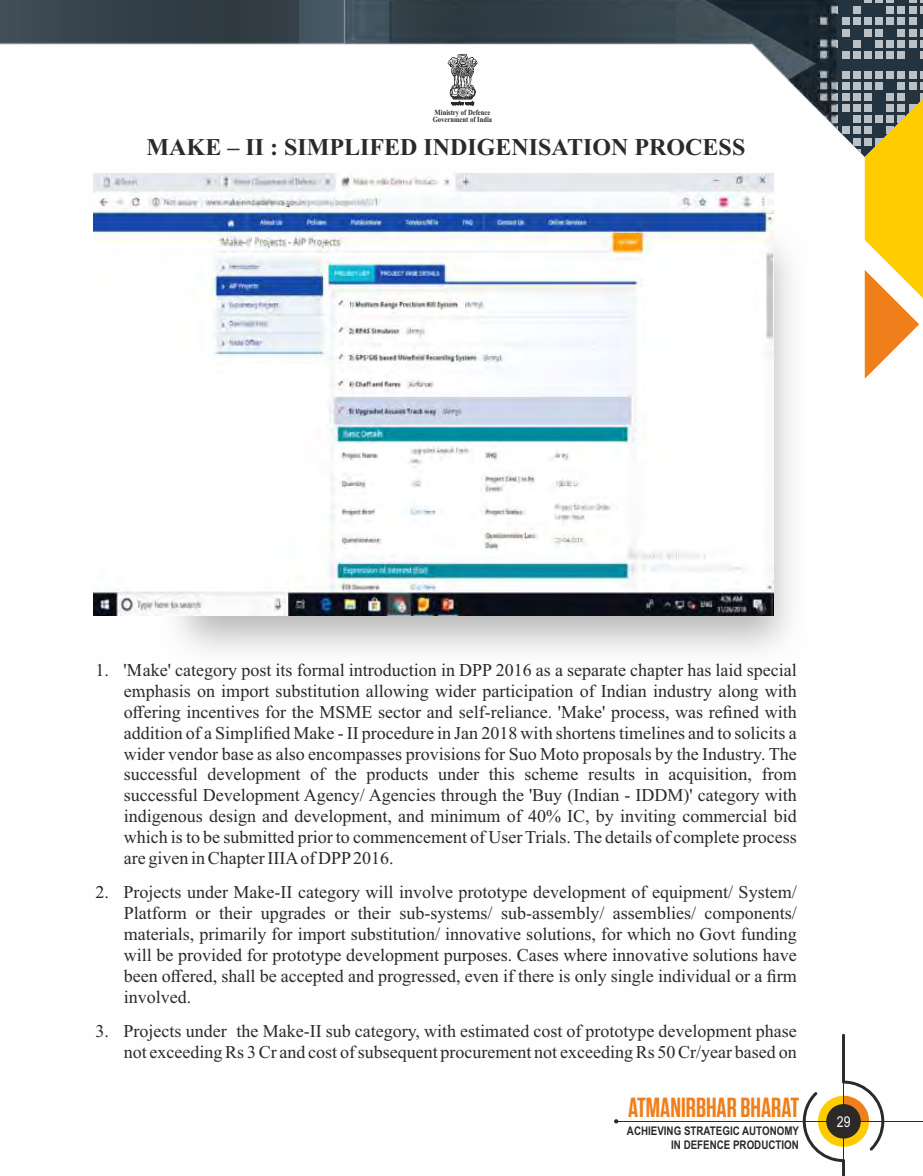
<style>
.page{position:relative;width:923px;height:1176px;background:#fff}
.page>*{position:absolute;margin:0;border:0;box-sizing:border-box;transform-origin:0 0}
.t1{font:600 27.6px "Tungsten";color:#ef7f1a}
.t2{font:700 24px "Times New Roman";color:#2b2a29}
.t3{font:18px/21px "Times New Roman";color:#2b2a29;text-align:justify}
.t4{font:15px "Arial Narrow";color:#fefefe}
.t5{font:700 11.85px/13.6px "Arial Narrow";color:#2b2a29;text-align:right}
.t6{font:700 7.8px/7.2px "Times New Roman";color:#2b2a29;scale:.85 1}
</style>
<div class="page">
<hr style="left:616px;top:1121px;width:306px;height:1px;background:#2b2a29">
<svg style="left:614px;top:1119px;width:4px;height:4px"></svg>
<svg style="left:802px;top:1034px;width:82px;height:142px"></svg>
<div style="left:826px;top:1104px;width:34px;height:34px;background:#2b2a29;border-radius:50%"></div>
<svg style="left:836px;top:0;width:86px;height:156px;background:#3a4954"></svg>
<svg style="left:919px;top:29px;width:3px;height:30px"></svg>
<div style="left:908px;top:40px;width:8px;height:8px;background:#bbc1c4"></div>
<div style="left:908px;top:29px;width:8px;height:7px;background:#bbc1c4"></div>
<div style="left:908px;top:18px;width:8px;height:7px;background:#bbc1c4"></div>
<div style="left:897px;top:51px;width:8px;height:8px;background:#bbc1c4"></div>
<div style="left:897px;top:40px;width:8px;height:8px;background:#bbc1c4"></div>
<div style="left:897px;top:29px;width:8px;height:7px;background:#bbc1c4"></div>
<div style="left:897px;top:18px;width:8px;height:7px;background:#bbc1c4"></div>
<div style="left:886px;top:51px;width:7px;height:8px;background:#bbc1c4"></div>
<div style="left:886px;top:40px;width:7px;height:8px;background:#bbc1c4"></div>
<div style="left:886px;top:18px;width:7px;height:7px;background:#bbc1c4"></div>
<div style="left:875px;top:51px;width:7px;height:8px;background:#bbc1c4"></div>
<div style="left:875px;top:40px;width:7px;height:8px;background:#bbc1c4"></div>
<div style="left:875px;top:29px;width:7px;height:7px;background:#bbc1c4"></div>
<div style="left:875px;top:18px;width:7px;height:7px;background:#bbc1c4"></div>
<div style="left:863px;top:51px;width:8px;height:8px;background:#bbc1c4"></div>
<div style="left:863px;top:29px;width:8px;height:7px;background:#bbc1c4"></div>
<div style="left:863px;top:18px;width:8px;height:7px;background:#bbc1c4"></div>
<svg style="left:863px;top:0;width:59px;height:14px"></svg>
<div style="left:852px;top:51px;width:8px;height:8px;background:#bbc1c4"></div>
<div style="left:852px;top:40px;width:8px;height:8px;background:#bbc1c4"></div>
<div style="left:852px;top:18px;width:8px;height:7px;background:#bbc1c4"></div>
<div style="left:852px;top:6px;width:8px;height:8px;background:#bbc1c4"></div>
<div style="left:841px;top:51px;width:8px;height:8px;background:#bbc1c4"></div>
<div style="left:841px;top:29px;width:8px;height:7px;background:#bbc1c4"></div>
<div style="left:841px;top:18px;width:8px;height:7px;background:#bbc1c4"></div>
<div style="left:830px;top:40px;width:8px;height:8px;background:#b1bac0"></div>
<div style="left:830px;top:6px;width:8px;height:8px;background:#b2bbc0"></div>
<div style="left:830px;top:82px;width:8px;height:8px;background:#b1b9be"></div>
<div style="left:830px;top:93px;width:8px;height:8px;background:#b8bec3"></div>
<div style="left:830px;top:104px;width:8px;height:8px;background:#b5bbbf"></div>
<div style="left:830px;top:115px;width:8px;height:8px;background:#fefefe;opacity:.7"></div>
<div style="left:830px;top:127px;width:8px;height:7px;background:#fefefe"></div>
<div style="left:830px;top:138px;width:8px;height:7px;background:#fefefe"></div>
<div style="left:830px;top:149px;width:8px;height:8px;background:#fefefe"></div>
<div style="left:841px;top:71px;width:8px;height:7px;background:#bbc1c4"></div>
<div style="left:841px;top:82px;width:8px;height:8px;background:#bbc1c4"></div>
<div style="left:841px;top:93px;width:8px;height:8px;background:#bbc1c4"></div>
<div style="left:841px;top:104px;width:8px;height:8px;background:#bbc1c4"></div>
<div style="left:841px;top:127px;width:8px;height:7px;background:#bbc1c4"></div>
<div style="left:852px;top:71px;width:8px;height:7px;background:#bbc1c4"></div>
<div style="left:852px;top:82px;width:8px;height:8px;background:#bbc1c4"></div>
<div style="left:852px;top:93px;width:8px;height:8px;background:#bbc1c4"></div>
<div style="left:852px;top:104px;width:8px;height:8px;background:#bbc1c4"></div>
<div style="left:852px;top:115px;width:8px;height:8px;background:#bbc1c4"></div>
<div style="left:852px;top:127px;width:8px;height:7px;background:#bbc1c4"></div>
<div style="left:852px;top:138px;width:8px;height:7px;background:#bbc1c4"></div>
<div style="left:852px;top:149px;width:8px;height:8px;background:#fefefe"></div>
<div style="left:863px;top:71px;width:8px;height:7px;background:#233440"></div>
<div style="left:863px;top:82px;width:8px;height:8px;background:#233440"></div>
<div style="left:863px;top:93px;width:8px;height:8px;background:#233440"></div>
<div style="left:863px;top:104px;width:8px;height:8px;background:#233440"></div>
<div style="left:863px;top:115px;width:8px;height:8px;background:#233440"></div>
<div style="left:863px;top:127px;width:8px;height:7px;background:#233440"></div>
<div style="left:863px;top:138px;width:8px;height:7px;background:#233440"></div>
<img style="left:344px;top:0;width:492px;height:128px">
<img style="left:389px;top:0;width:427px;height:128px">
<div style="left:299px;top:0;width:45px;height:44px;background:#455762"></div>
<img style="left:0;top:0;width:299px;height:44px">
<svg style="left:864px;top:71px;width:58px;height:308px"></svg>
<svg style="left:447px;top:54px;width:31px;height:52px"></svg>
<img style="left:176px;top:200px;width:615px;height:451px">
<img style="left:93px;top:173px;width:680px;height:443px">
<p class="t6" style="left:432px;top:110px;width:72px">Ministry of Defence<br>Government of India</p>
<h2 class="t2" style="left:147px;top:138px;width:600px">MAKE – II : SIMPLIFED INDIGENISATION PROCESS</h2>
<p class="t3" style="left:124px;top:661px;width:674px;text-indent:-28px">1. 'Make' category post its formal introduction in DPP 2016 as a separate chapter has laid special emphasis on import substitution allowing wider participation of Indian industry along with offering incentives for the MSME sector and self-reliance. 'Make' process, was refined with addition of a Simplified Make - II procedure in Jan 2018 with shortens timelines and to solicits a wider vendor base as also encompasses provisions for Suo Moto proposals by the Industry. The successful development of the products under this scheme results in acquisition, from successful Development Agency/ Agencies through the 'Buy (Indian - IDDM)' category with indigenous design and development, and minimum of 40% IC, by inviting commercial bid which is to be submitted prior to commencement of User Trials. The details of complete process are given in Chapter IIIA of DPP 2016.</p>
<p class="t3" style="left:124px;top:883px;width:674px;text-indent:-28px">2. Projects under Make-II category will involve prototype development of equipment/ System/ Platform or their upgrades or their sub-systems/ sub-assembly/ assemblies/ components/ materials, primarily for import substitution/ innovative solutions, for which no Govt funding will be provided for prototype development purposes. Cases where innovative solutions have been offered, shall be accepted and progressed, even if there is only single individual or a firm involved.</p>
<p class="t3" style="left:95px;top:1022px;width:702px;text-align:right">3. Projects under the Make-II sub category, with estimated cost of prototype development phase not exceeding Rs 3 Cr and cost of subsequent procurement not exceeding Rs 50 Cr/year based on</p>
<h1 class="t1" style="left:628px;top:1094px;width:173px">ATMANIRBHAR BHARAT</h1>
<p class="t5" style="left:627px;top:1125px;width:173px">ACHIEVING STRATEGIC AUTONOMY<br>IN DEFENCE PRODUCTION</p>
<p class="t4" style="left:836px;top:1116px;width:15px">29</p>
</div>
